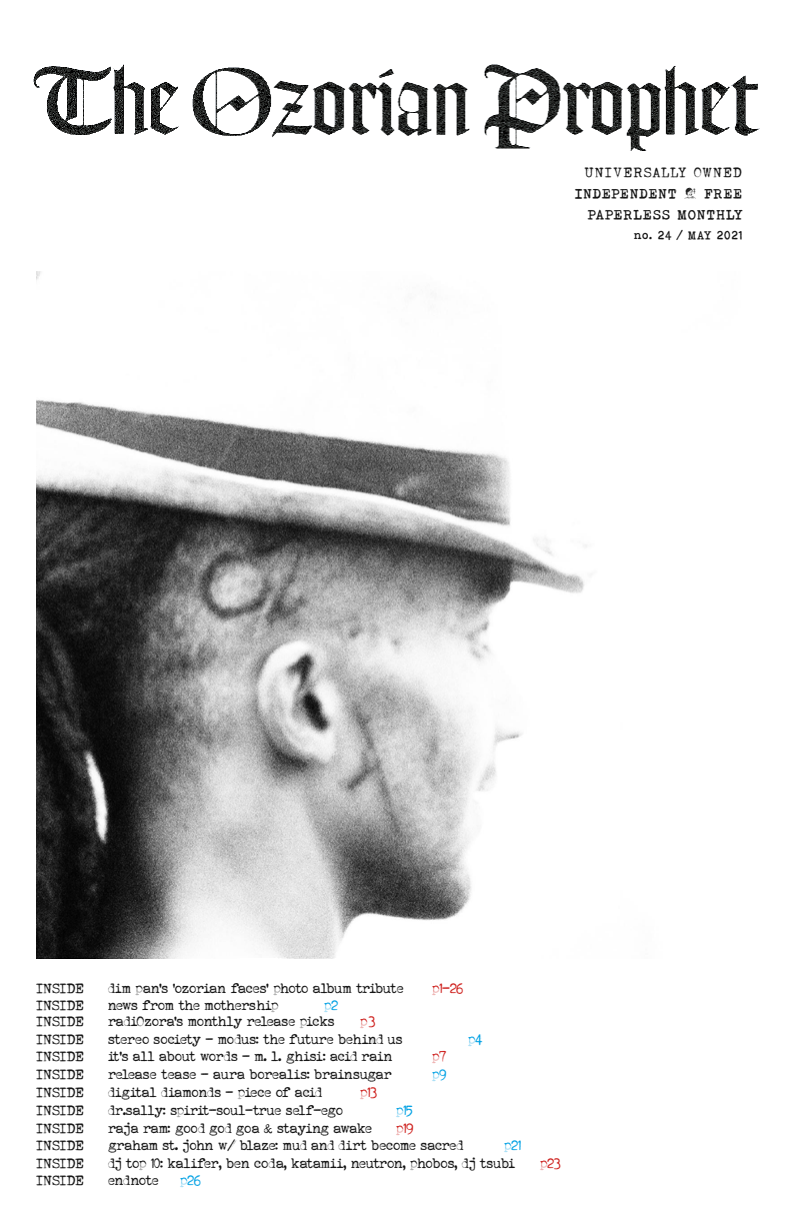
<style>
.page{position:relative;width:792px;height:1224px;background:#fff}
.page>*{position:absolute;margin:0;border:0;box-sizing:border-box;transform-origin:0 0}
.t1{font:14px "Orange Typewriter";letter-spacing:-.085em;color:#131313}
.t2{font:14px/20.7px "Bohemian Typewriter";color:#131313;text-align:right}
.t3{font:14px "Orange Typewriter";letter-spacing:-.105em;color:#131313}
.t4{font:14px "Orange Typewriter";letter-spacing:-.1em;color:#ce1f1c}
.t5{font:14px "Orange Typewriter";letter-spacing:.015em;color:#131313}
.t6{font:14px "Orange Typewriter";letter-spacing:-.1em;color:#00a1e4}
.t7{font:12px "Bohemian Typewriter";color:#131313}
</style>
<div class="page">
<img style="left:36px;top:271px;width:551px;height:687px">
<img style="left:33px;top:64px;width:115px;height:71px">
<img style="left:150px;top:64px;width:610px;height:87px">
<p class="t5" style="left:584px;top:164px;width:160px">UNIVERSALLY OWNED</p>
<p class="t2" style="left:574px;top:183px;width:170px">INDEPENDENT ė FREE<br>PAPERLESS MONTHLY</p>
<p class="t7" style="left:633px;top:228px;width:111px">no. 24 / MAY 2021</p>
<p class="t1" style="left:36px;top:980px;width:50px">INSIDE</p>
<p class="t1" style="left:108px;top:980px;width:298px">dim pan’s ‘ozorian faces’ photo album tribute</p>
<p class="t4" style="left:432px;top:980px;width:34px">p1-26</p>
<p class="t1" style="left:36px;top:996px;width:50px">INSIDE</p>
<p class="t3" style="left:108px;top:996px;width:173px">news from the mothership</p>
<p class="t6" style="left:324px;top:996px;width:17px">p2</p>
<p class="t1" style="left:36px;top:1012px;width:50px">INSIDE</p>
<p class="t1" style="left:108px;top:1012px;width:229px">radiOzora’s monthly release picks</p>
<p class="t4" style="left:360px;top:1012px;width:18px">p3</p>
<p class="t1" style="left:36px;top:1030px;width:50px">INSIDE</p>
<p class="t1" style="left:108px;top:1030px;width:297px">stereo society – modus: the future behind us</p>
<p class="t6" style="left:468px;top:1030px;width:17px">p4</p>
<p class="t1" style="left:36px;top:1048px;width:50px">INSIDE</p>
<p class="t1" style="left:108px;top:1048px;width:287px">it’s all about words – m. l. ghisi: acid rain</p>
<p class="t4" style="left:432px;top:1048px;width:17px">p7</p>
<p class="t1" style="left:36px;top:1066px;width:50px">INSIDE</p>
<p class="t1" style="left:108px;top:1066px;width:286px">release tease – aura borealis: brainsugar</p>
<p class="t6" style="left:432px;top:1066px;width:17px">p9</p>
<p class="t1" style="left:36px;top:1084px;width:50px">INSIDE</p>
<p class="t1" style="left:108px;top:1084px;width:216px">digital diamonds – piece of acid</p>
<p class="t4" style="left:360px;top:1084px;width:20px">p13</p>
<p class="t1" style="left:36px;top:1101px;width:50px">INSIDE</p>
<p class="t1" style="left:108px;top:1101px;width:237px">dr.sally: spirit-soul-true self-ego</p>
<p class="t6" style="left:396px;top:1101px;width:19px">p15</p>
<p class="t1" style="left:36px;top:1119px;width:50px">INSIDE</p>
<p class="t1" style="left:108px;top:1119px;width:267px">raja ram: good god goa &amp; staying awake</p>
<p class="t4" style="left:396px;top:1119px;width:20px">p19</p>
<p class="t1" style="left:36px;top:1137px;width:50px">INSIDE</p>
<p class="t1" style="left:108px;top:1137px;width:358px">graham st. john w/ blaze: mud and dirt become sacred</p>
<p class="t6" style="left:504px;top:1137px;width:20px">p21</p>
<p class="t1" style="left:36px;top:1155px;width:50px">INSIDE</p>
<p class="t1" style="left:108px;top:1155px;width:410px">dj top 10: kalifer, ben coda, katamii, neutron, phobos, dj tsubi</p>
<p class="t4" style="left:540px;top:1155px;width:23px">p23</p>
<p class="t1" style="left:36px;top:1171px;width:50px">INSIDE</p>
<p class="t1" style="left:108px;top:1171px;width:53px">endnote</p>
<p class="t6" style="left:180px;top:1171px;width:23px">p26</p>
</div>
